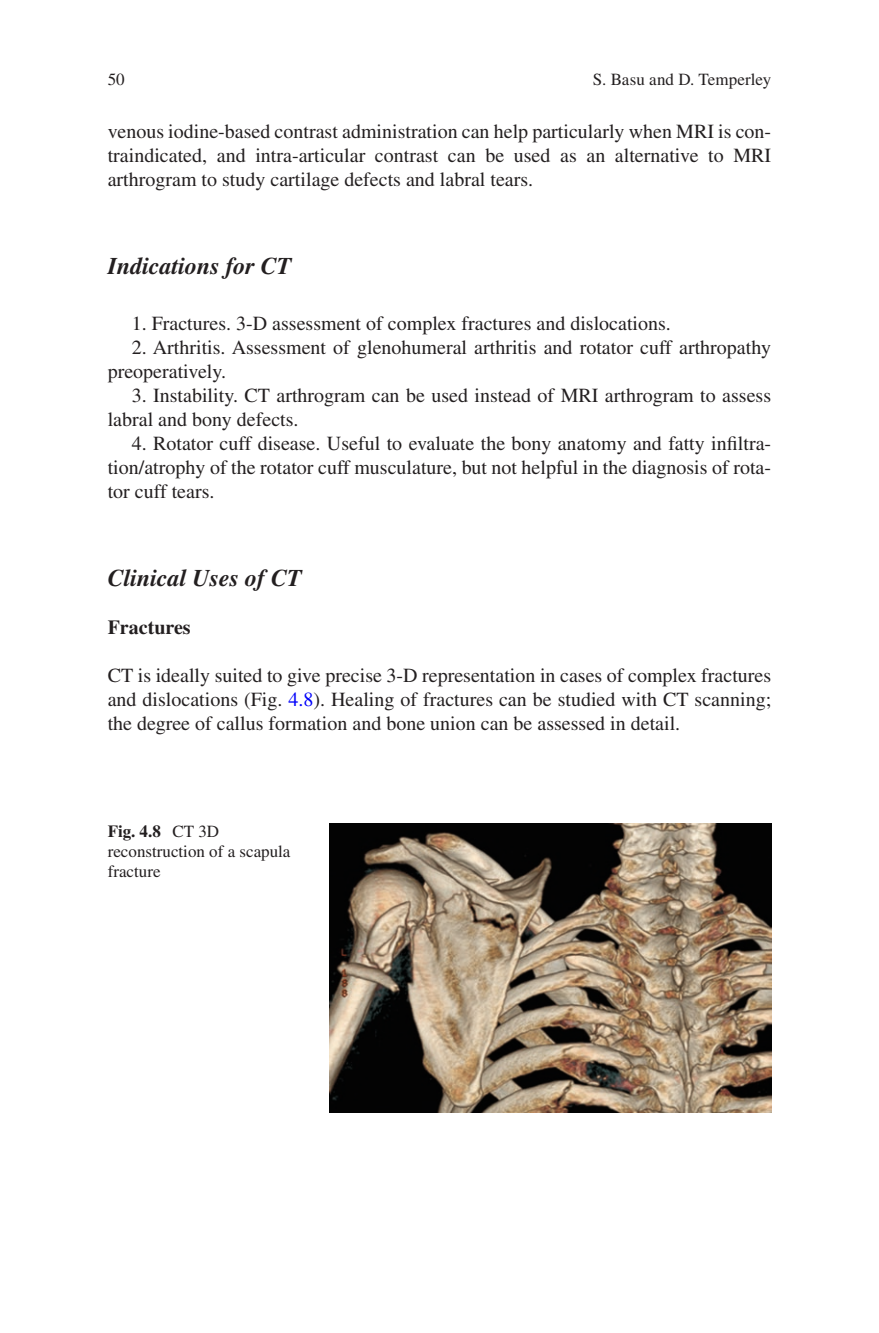
<style>
.page{position:relative;width:879px;height:1333px;background:#fff}
.page>*{position:absolute;margin:0;border:0;box-sizing:border-box;transform-origin:0 0}
.t1{font:italic 700 24px "Pbsgwx Times LT Std";color:#231f20}
.t2{font:20px/24px "Drlkpl Times LT Std";color:#231f20;text-align:justify}
.t3{font:700 20px "Xyjwgg Times LT Std";color:#231f20}
.t4{font:17px/20px "Drlkpl Times LT Std";color:#231f20}
.t5{font:17px "Cbjwkx Times LT Std";color:#231f20}
.t6{font:700 17px "Xyjwgg Times LT Std";color:#231f20}
.s1{color:#0000fa}
.s2{font-family:"Drlkpl Times LT Std";font-weight:400}
</style>
<div class="page">
<img style="left:329px;top:823px;width:442px;height:289px">
<p class="t4" style="left:108px;top:69px;width:18px">50</p>
<p class="t2" style="left:108px;top:119px;width:665px">venous iodine-based contrast administration can help particularly when MRI is con&shy;traindicated, and intra-articular contrast can be used as an alternative to MRI arthrogram to study cartilage defects and labral tears.</p>
<p class="t5" style="left:593px;top:70px;width:180px">S. Basu and D. Temperley</p>
<p class="t1" style="left:108px;top:252px;width:185px">Indications for CT</p>
<p class="t2" style="left:132px;top:311px;width:541px">1. Fractures. 3-D assessment of complex fractures and dislocations.</p>
<p class="t2" style="left:108px;top:335px;width:665px;text-indent:24px">2. Arthritis. Assessment of glenohumeral arthritis and rotator cuff arthropathy preoperatively.</p>
<p class="t2" style="left:108px;top:383px;width:665px;text-indent:24px">3. Instability. CT arthrogram can be used instead of MRI arthrogram to assess labral and bony defects.</p>
<p class="t2" style="left:108px;top:431px;width:665px;text-indent:24px">4. Rotator cuff disease. Useful to evaluate the bony anatomy and fatty infiltra&shy;tion/atrophy of the rotator cuff musculature, but not helpful in the diagnosis of rota&shy;tor cuff tears.</p>
<p class="t1" style="left:108px;top:564px;width:196px">Clinical Uses of CT</p>
<p class="t3" style="left:108px;top:615px;width:84px">Fractures</p>
<p class="t2" style="left:108px;top:663px;width:665px">CT is ideally suited to give precise 3-D representation in cases of complex fractures and dislocations (Fig. <span class="s1">4.8</span>). Healing of fractures can be studied with CT scanning; the degree of callus formation and bone union can be assessed in detail.</p>
<p class="t6" style="left:108px;top:820px;width:113px">Fig. 4.8 <span class="s2">CT 3D</span></p>
<p class="t4" style="left:108px;top:841px;width:184px">reconstruction of a scapula fracture</p>
</div>
